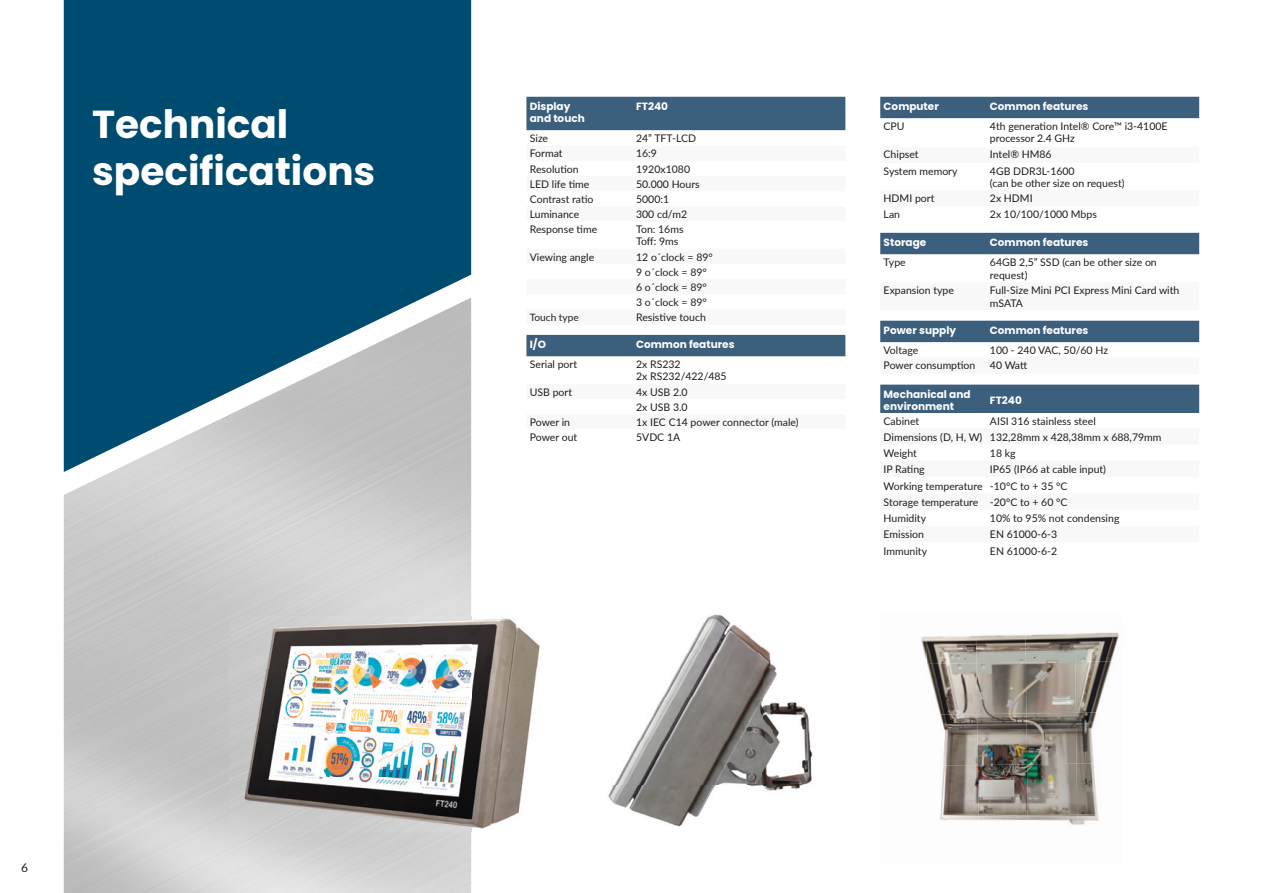
<style>
.page{position:relative;width:1263px;height:893px;background:#fff}
.page>*{position:absolute;margin:0;border:0;box-sizing:border-box;transform-origin:0 0}
.t1{font:700 39px/46.8px "Poppins";color:#fff}
.t2{font:12px "Lato";color:#1d1d1b}
.t3{font:10.5px/12px "Lato";color:#1d1d1b}
.t4{font:700 10.5px/12px "Poppins";color:#fff}
.t5{font:10.05px "Lato";color:#1d1d1b}
</style>
<div class="page">
<svg style="left:64px;top:0;width:407px;height:472px;background:#2b6683"></svg>
<img style="left:608px;top:614px;width:205px;height:213px">
<img style="left:921px;top:633px;width:153px;height:29px">
<img style="left:1074px;top:632px;width:45px;height:29px">
<img style="left:927px;top:662px;width:99px;height:51px">
<img style="left:1026px;top:661px;width:86px;height:153px">
<img style="left:939px;top:713px;width:88px;height:51px">
<img style="left:940px;top:764px;width:88px;height:50px">
<img style="left:940px;top:814px;width:159px;height:11px">
<img style="left:230px;top:616px;width:310px;height:215px">
<div style="left:526px;top:97px;width:319px;height:33px;background:#3c5f7e"></div>
<svg style="left:526px;top:130px;width:319px;height:1px"></svg>
<div style="left:880px;top:97px;width:319px;height:22px;background:#3c5f7e"></div>
<div style="left:880px;top:233px;width:319px;height:22px;background:#3c5f7e"></div>
<div style="left:880px;top:321px;width:319px;height:22px;background:#3c5f7e"></div>
<div style="left:880px;top:385px;width:319px;height:28px;background:#3c5f7e"></div>
<div style="left:526px;top:335px;width:319px;height:22px;background:#3c5f7e"></div>
<h1 class="t1" style="left:92px;top:101px;width:285px">Technical specifications</h1>
<p class="t4" style="left:530px;top:100px;width:57px">Display and touch</p>
<p class="t4" style="left:636px;top:100px;width:33px">FT240</p>
<p class="t3" style="left:530px;top:132px;width:20px">Size</p>
<p class="t3" style="left:636px;top:132px;width:61px">24” TFT-LCD</p>
<p class="t3" style="left:530px;top:147px;width:34px">Format</p>
<p class="t3" style="left:636px;top:147px;width:22px">16:9</p>
<p class="t3" style="left:530px;top:162px;width:50px">Resolution</p>
<p class="t3" style="left:636px;top:162px;width:55px">1920x1080</p>
<p class="t3" style="left:530px;top:178px;width:61px">LED life time</p>
<p class="t3" style="left:636px;top:178px;width:65px">50.000 Hours</p>
<p class="t3" style="left:530px;top:193px;width:65px">Contrast ratio</p>
<p class="t3" style="left:636px;top:193px;width:35px">5000:1</p>
<p class="t3" style="left:530px;top:208px;width:51px">Luminance</p>
<p class="t3" style="left:636px;top:208px;width:52px">300 cd/m2</p>
<p class="t3" style="left:530px;top:223px;width:69px">Response time</p>
<p class="t3" style="left:636px;top:223px;width:49px">Ton: 16ms<br>Toff: 9ms</p>
<p class="t3" style="left:530px;top:250px;width:66px">Viewing angle</p>
<p class="t3" style="left:636px;top:249px;width:78px;line-height:15.1px">12 o´clock = 89°<br>9 o´clock = 89°<br>6 o´clock = 89°<br>3 o´clock = 89°</p>
<p class="t5" style="left:530px;top:310px;width:50px">Touch type</p>
<p class="t3" style="left:636px;top:311px;width:71px">Resistive touch</p>
<p class="t4" style="left:530px;top:338px;width:18px">I/O</p>
<p class="t4" style="left:636px;top:338px;width:100px">Common features</p>
<p class="t3" style="left:530px;top:358px;width:49px">Serial port</p>
<p class="t3" style="left:636px;top:358px;width:92px">2x RS232<br>2x RS232/422/485</p>
<p class="t3" style="left:530px;top:385px;width:44px">USB port</p>
<p class="t3" style="left:636px;top:384px;width:53px;line-height:15.1px">4x USB 2.0<br>2x USB 3.0</p>
<p class="t3" style="left:530px;top:416px;width:42px">Power in</p>
<p class="t3" style="left:636px;top:416px;width:164px">1x IEC C14 power connector (male)</p>
<p class="t3" style="left:530px;top:431px;width:49px">Power out</p>
<p class="t3" style="left:636px;top:431px;width:46px">5VDC 1A</p>
<p class="t4" style="left:884px;top:100px;width:57px">Computer</p>
<p class="t4" style="left:990px;top:100px;width:100px">Common features</p>
<p class="t3" style="left:884px;top:120px;width:23px">CPU</p>
<p class="t3" style="left:990px;top:120px;width:179px">4th generation Intel® Core™ i3-4100E processor 2.4 GHz</p>
<p class="t3" style="left:884px;top:148px;width:37px">Chipset</p>
<p class="t3" style="left:990px;top:148px;width:63px">Intel® HM86</p>
<p class="t3" style="left:884px;top:164px;width:75px">System memory</p>
<p class="t3" style="left:990px;top:164px;width:136px">4GB DDR3L-1600<br>(can be other size on request)</p>
<p class="t3" style="left:884px;top:192px;width:52px">HDMI port</p>
<p class="t3" style="left:990px;top:192px;width:44px">2x HDMI</p>
<p class="t3" style="left:884px;top:208px;width:18px">Lan</p>
<p class="t3" style="left:990px;top:208px;width:108px">2x 10/100/1000 Mbps</p>
<p class="t4" style="left:884px;top:236px;width:44px">Storage</p>
<p class="t4" style="left:990px;top:236px;width:100px">Common features</p>
<p class="t3" style="left:884px;top:256px;width:24px">Type</p>
<p class="t3" style="left:990px;top:256px;width:168px;line-height:12.6px">64GB 2,5” SSD (can be other size on request)</p>
<p class="t3" style="left:884px;top:284px;width:72px">Expansion type</p>
<p class="t3" style="left:990px;top:284px;width:191px;line-height:12.6px">Full-Size Mini PCI Express Mini Card with mSATA</p>
<p class="t4" style="left:884px;top:324px;width:74px">Power supply</p>
<p class="t4" style="left:990px;top:324px;width:100px">Common features</p>
<p class="t3" style="left:884px;top:344px;width:36px">Voltage</p>
<p class="t3" style="left:990px;top:344px;width:120px">100 - 240 VAC, 50/60 Hz</p>
<p class="t3" style="left:884px;top:359px;width:93px">Power consumption</p>
<p class="t3" style="left:990px;top:359px;width:39px">40 Watt</p>
<p class="t4" style="left:884px;top:388px;width:88px">Mechanical and environment</p>
<p class="t4" style="left:990px;top:394px;width:33px">FT240</p>
<p class="t3" style="left:884px;top:415px;width:37px">Cabinet</p>
<p class="t3" style="left:884px;top:413px;width:279px;line-height:16px;text-indent:106px">AISI 316 stainless steel<br>Dimensions (D, H, W) 132,28mm x 428,38mm x 688,79mm<br>Weight</p>
<p class="t3" style="left:990px;top:447px;width:27px">18 kg</p>
<p class="t3" style="left:884px;top:461px;width:224px;line-height:16.2px;text-indent:106px">IP65 (IP66 at cable input)<br>Working temperature -10°C to + 35 °C<br>Storage temperature -20°C to + 60 °C<br>Humidity</p>
<p class="t3" style="left:884px;top:463px;width:43px">IP Rating</p>
<p class="t3" style="left:990px;top:512px;width:131px">10% to 95% not condensing</p>
<p class="t3" style="left:884px;top:528px;width:42px">Emission</p>
<p class="t3" style="left:990px;top:528px;width:69px">EN 61000-6-3</p>
<p class="t3" style="left:884px;top:544px;width:45px">Immunity</p>
<p class="t3" style="left:990px;top:544px;width:69px">EN 61000-6-2</p>
<p class="t2" style="left:21px;top:859px;width:8px">6</p>
</div>
